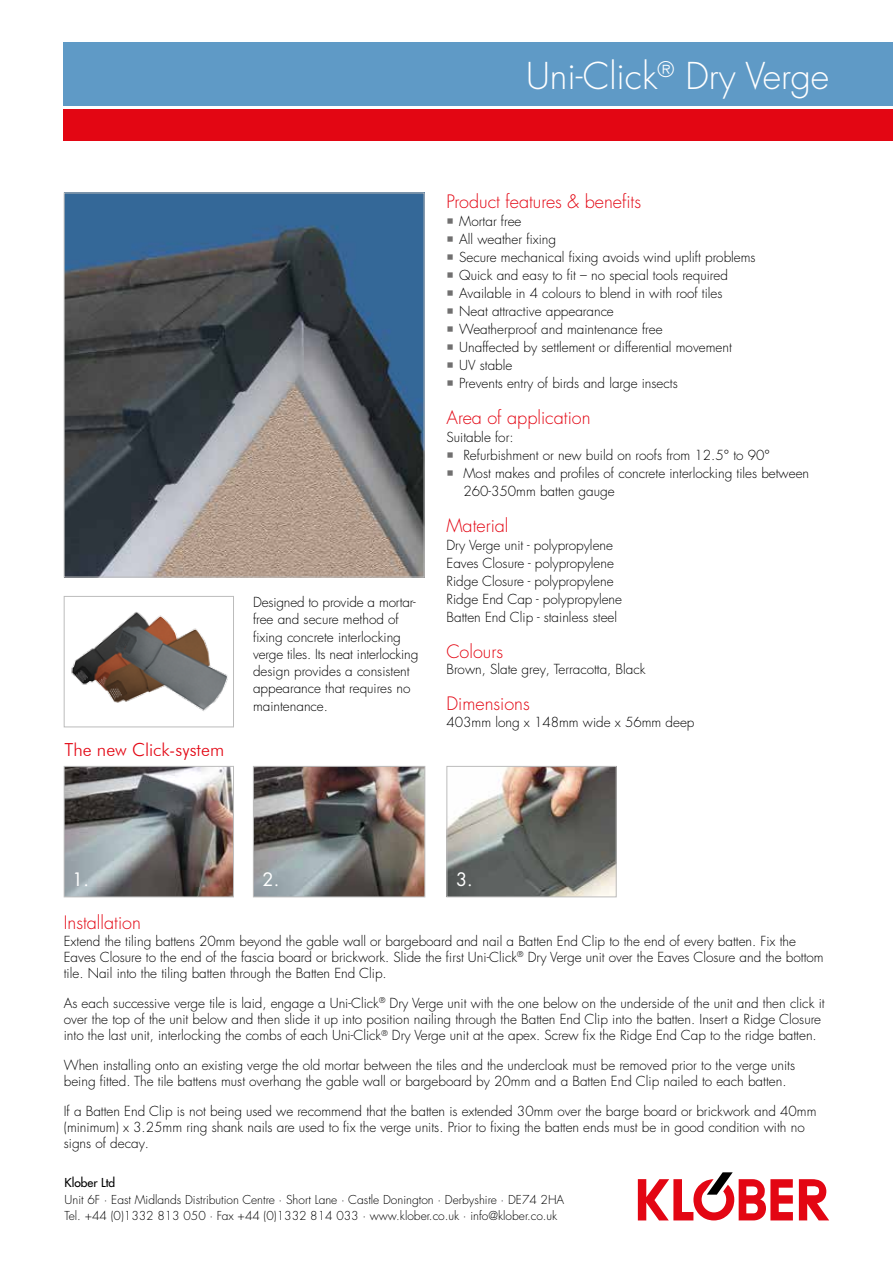
<style>
.page{position:relative;width:893px;height:1263px;background:#fff}
.page>*{position:absolute;margin:0;border:0;box-sizing:border-box;transform-origin:0 0}
.t1{font:300 36px "Futura LT Pro";color:#fff}
.t2{font:300 18px "Futura LT Pro";color:#e30613}
.t3{font:300 18px "Futura BT";color:#e30613}
.t4{font:18px "Futura LT Pro";color:#fff}
.t5{font:300 13.5px/18px "Futura LT Pro";color:#000}
.t6{font:300 12px/16.5px "Futura LT Pro";color:#000}
.t7{font:500 12px "Futura LT Pro";color:#000}
</style>
<div class="page">
<div style="left:64px;top:42px;width:829px;height:64px;background:#5f9ac6"></div>
<div style="left:64px;top:109px;width:829px;height:32px;background:#e30613"></div>
<svg style="left:799px;top:1179px;width:30px;height:41px"></svg>
<svg style="left:638px;top:1172px;width:155px;height:48px"></svg>
<img style="left:66px;top:195px;width:356px;height:380px">
<div style="left:64px;top:193px;width:360px;height:384px;border:1px solid #bcbcbc"></div>
<img style="left:71px;top:612px;width:157px;height:99px">
<div style="left:64px;top:596px;width:170px;height:131px;border:1px solid #bcbcbc"></div>
<img style="left:66px;top:768px;width:166px;height:127px">
<div style="left:64px;top:766px;width:170px;height:131px;border:1px solid #bcbcbc"></div>
<img style="left:255px;top:768px;width:168px;height:127px">
<div style="left:253px;top:766px;width:172px;height:131px;border:1px solid #bcbcbc"></div>
<img style="left:448px;top:768px;width:167px;height:127px">
<div style="left:446px;top:766px;width:171px;height:131px;border:1px solid #bcbcbc"></div>
<h1 class="t1" style="left:526px;top:52px;width:305px">Uni-Click<sup>®</sup> Dry Verge</h1>
<h2 class="t3" style="left:65px;top:738px;width:161px">The new Click-system</h2>
<p class="t5" style="left:253px;top:594px;width:167px;line-height:17.2px">Designed to provide a mortar&shy;free and secure method of fixing concrete interlocking verge tiles. Its neat interlocking design provides a consistent appearance that requires no maintenance.</p>
<h2 class="t2" style="left:446px;top:190px;width:196px">Product features &amp; benefits</h2>
<p class="t5" style="left:459px;top:212px;width:298px">Mortar free<br>All weather fixing<br>Secure mechanical fixing avoids wind uplift problems Quick and easy to fit – no special tools required Available in 4 colours to blend in with roof tiles<br>Neat attractive appearance<br>Weatherproof and maintenance free<br>Unaffected by settlement or differential movement<br>UV stable<br>Prevents entry of birds and large insects</p>
<h2 class="t2" style="left:446px;top:406px;width:146px">Area of application</h2>
<p class="t5" style="left:463px;top:428px;width:347px;text-indent:-17px">Suitable for:<br>Refurbishment or new build on roofs from 12.5° to 90°<br>Most makes and profiles of concrete interlocking tiles between 260-350mm batten gauge</p>
<h2 class="t2" style="left:446px;top:514px;width:64px">Material</h2>
<p class="t5" style="left:446px;top:536px;width:177px">Dry Verge unit - polypropylene<br>Eaves Closure - polypropylene<br>Ridge Closure - polypropylene<br>Ridge End Cap - polypropylene<br>Batten End Clip - stainless steel</p>
<h2 class="t2" style="left:446px;top:640px;width:58px">Colours</h2>
<p class="t5" style="left:446px;top:660px;width:201px">Brown, Slate grey, Terracotta, Black</p>
<h2 class="t2" style="left:446px;top:692px;width:85px">Dimensions</h2>
<p class="t5" style="left:446px;top:713px;width:249px">403mm long x 148mm wide x 56mm deep</p>
<h2 class="t4" style="left:72px;top:867px;width:18px">1.</h2>
<h2 class="t4" style="left:263px;top:867px;width:18px">2.</h2>
<h2 class="t4" style="left:456px;top:867px;width:18px">3.</h2>
<h2 class="t2" style="left:64px;top:911px;width:79px">Installation</h2>
<p class="t5" style="left:64px;top:932px;width:761px;line-height:16.2px">Extend the tiling battens 20mm beyond the gable wall or bargeboard and nail a Batten End Clip to the end of every batten. Fix the<br>Eaves Closure to the end of the fascia board or brickwork. Slide the first Uni-Click<sup>®</sup> Dry Verge unit over the Eaves Closure and the bottom tile. Nail into the tiling batten through the Batten End Clip.</p>
<p class="t5" style="left:64px;top:995px;width:762px;line-height:16.2px">As each successive verge tile is laid, engage a Uni-Click<sup>®</sup> Dry Verge unit with the one below on the underside of the unit and then click it over the top of the unit below and then slide it up into position nailing through the Batten End Clip into the batten. Insert a Ridge Closure into the last unit, interlocking the combs of each Uni-Click<sup>®</sup> Dry Verge unit at the apex. Screw fix the Ridge End Cap to the ridge batten.</p>
<p class="t5" style="left:64px;top:1057px;width:733px;line-height:16.2px">When installing onto an existing verge the old mortar between the tiles and the undercloak must be removed prior to the verge units being fitted. The tile battens must overhang the gable wall or bargeboard by 20mm and a Batten End Clip nailed to each batten.</p>
<p class="t5" style="left:64px;top:1103px;width:754px;line-height:16.2px">If a Batten End Clip is not being used we recommend that the batten is extended 30mm over the barge board or brickwork and 40mm (minimum) x 3.25mm ring shank nails are used to fix the verge units. Prior to fixing the batten ends must be in good condition with no signs of decay.</p>
<p class="t7" style="left:65px;top:1174px;width:52px">Klober Ltd</p>
<p class="t6" style="left:65px;top:1191px;width:501px">Unit 6F ∙ East Midlands Distribution Centre ∙ Short Lane ∙ Castle Donington ∙ Derbyshire ∙ DE74 2HA<br>Tel. +44 (0)1332 813 050 ∙ Fax +44 (0)1332 814 033 ∙ www.klober.co.uk ∙ info@klober.co.uk</p>
</div>
